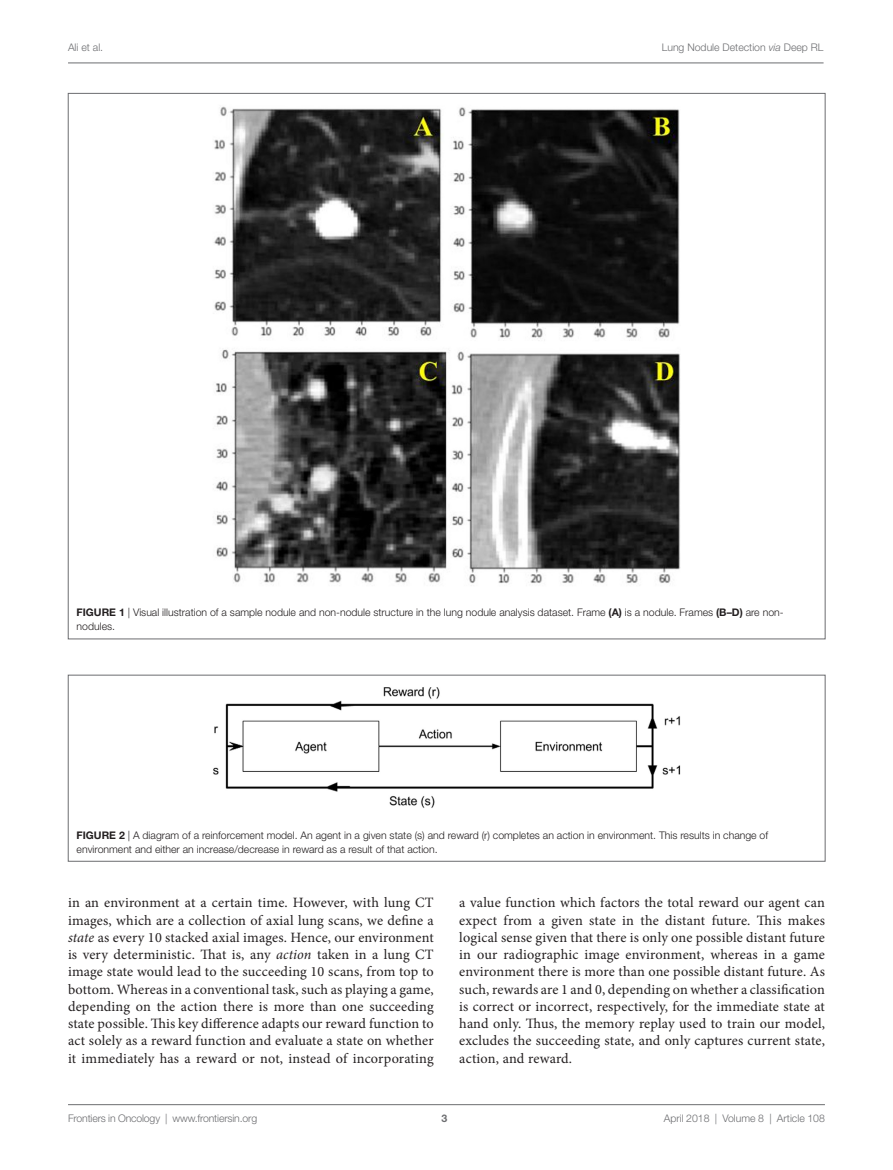
<style>
.page{position:relative;width:893px;height:1170px;background:#fff}
.page>*{position:absolute;margin:0;border:0;box-sizing:border-box;transform-origin:0 0}
.t1{font:14.25px/17.2px "Minion Pro";letter-spacing:.01em;color:#231f20;text-align:justify}
.t2{font:300 10.5px/14.2px "Helvetica Neue LT Std";color:#231f20}
.t3{font:300 10.5px "Helvetica Neue LT Std";color:#6c6d70}
.t4{font:700 10.5px "Helvetica Neue LT Std";color:#6c6d70}
.s1{font-style:italic}
.s2{font-weight:700}
</style>
<div class="page">
<img style="left:213px;top:687px;width:467px;height:121px">
<div style="left:68px;top:675px;width:757px;height:186px;border:1px solid #6c6d70"></div>
<img style="left:214px;top:106px;width:466px;height:478px">
<hr style="left:68px;top:1104px;width:757px;height:1px;background:#6c6d70">
<hr style="left:68px;top:63px;width:755px;height:1px;background:#6c6d70">
<p class="t3" style="left:68px;top:41px;width:37px">Ali et al.</p>
<p class="t3" style="left:662px;top:41px;width:163px">Lung Nodule Detection <span class="s1">via</span> Deep RL</p>
<p class="t2" style="left:77px;top:605px;width:708px"><span class="s2">FIGURE 1</span> | Visual illustration of a sample nodule and non-nodule structure in the lung nodule analysis dataset. Frame <span class="s2">(A)</span> is a nodule. Frames <span class="s2">(B–D)</span> are non&shy;nodules.</p>
<p class="t2" style="left:77px;top:827px;width:693px"><span class="s2">FIGURE 2</span> | A diagram of a reinforcement model. An agent in a given state (s) and reward (r) completes an action in environment. This results in change of environment and either an increase/decrease in reward as a result of that action.</p>
<p class="t1" style="left:68px;top:894px;width:367px">in an environment at a certain time. However, with lung CT images, which are a collection of axial lung scans, we define a <span class="s1">state</span> as every 10 stacked axial images. Hence, our environment is very deterministic. That is, any <span class="s1">action</span> taken in a lung CT image state would lead to the succeeding 10 scans, from top to bottom. Whereas in a conventional task, such as playing a game, depending on the action there is more than one succeeding state possible. This key difference adapts our reward function to act solely as a reward function and evaluate a state on whether it immediately has a reward or not, instead of incorporating</p>
<p class="t1" style="left:459px;top:894px;width:367px">a value function which factors the total reward our agent can expect from a given state in the distant future. This makes logical sense given that there is only one possible distant future in our radiographic image environment, whereas in a game environment there is more than one possible distant future. As such, rewards are 1 and 0, depending on whether a classification is correct or incorrect, respectively, for the immediate state at hand only. Thus, the memory replay used to train our model, excludes the succeeding state, and only captures current state, action, and reward.</p>
<p class="t3" style="left:68px;top:1111px;width:191px">Frontiers in Oncology | www.frontiersin.org</p>
<p class="t3" style="left:664px;top:1111px;width:163px">April 2018 | Volume 8 | Article 108</p>
<p class="t4" style="left:441px;top:1111px;width:7px">3</p>
</div>
